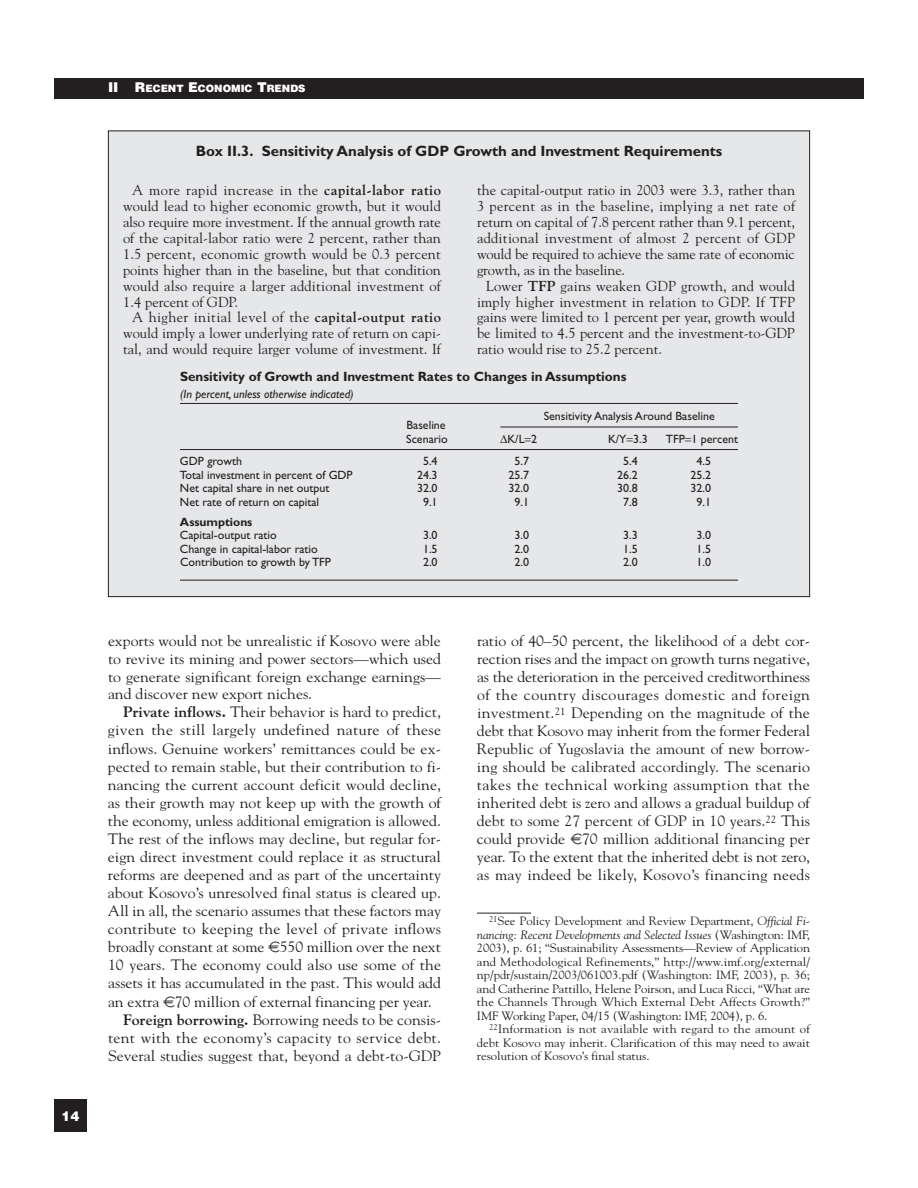
<style>
.page{position:relative;width:918px;height:1188px;background:#fff}
.page>*{position:absolute;margin:0;border:0;box-sizing:border-box;transform-origin:0 0}
.t1{font:15px/18px "Goudy";color:#231f20;text-align:justify;scale:1.05 1}
.t2{font:15px "Goudy";letter-spacing:.02em;color:#231f20;scale:1.05 1}
.t3{font:700 15px "Gill Sans";color:#231f20}
.t4{font:14.4px/15.9px "Goudy";color:#231f20;text-align:justify}
.t5{font:700 13.5px "Gill Sans";color:#231f20}
.t6{font:900 13.5px "Helvetica";color:#fff}
.t7{font:12px/13.5px "Goudy";color:#231f20;text-align:justify;scale:1.05 1}
.t8{font:12px "Gill Sans";color:#231f20}
.t9{font:italic 12px "Gill Sans";color:#231f20}
.t10{font:700 12px "Gill Sans";color:#231f20}
.t11{font:900 10.2px "Helvetica";color:#fff}
.s1{font-size:13.5px}
.s2{font-weight:700}
.s3{font-family:"Euro Logo";font-size:13.5px}
.s4{font-style:italic}
</style>
<div class="page">
<div style="left:54px;top:1100px;width:33px;height:32px;background:#231f20"></div>
<div style="left:54px;top:78px;width:810px;height:21px;background:#231f20"></div>
<div style="left:108px;top:131px;width:702px;height:466px;background:#e6e7e9"></div>
<hr style="left:180px;top:403px;width:558px;height:1px;background:#231f20">
<hr style="left:500px;top:427px;width:238px;height:1px;background:#231f20">
<hr style="left:180px;top:449px;width:558px;height:1px;background:#231f20">
<hr style="left:180px;top:580px;width:558px;height:1px;background:#231f20">
<hr style="left:477px;top:913px;width:54px;height:1px;background:#231f20">
<p class="t6" style="left:61px;top:1111px;width:20px">14</p>
<p class="t11" style="left:108px;top:85px;width:199px"><span class="s1">II R</span>ECENT <span class="s1">E</span>CONOMIC <span class="s1">T</span>RENDS</p>
<p class="t3" style="left:196px;top:145px;width:528px">Box II.3. Sensitivity Analysis of GDP Growth and Investment Requirements</p>
<p class="t4" style="left:477px;top:183px;width:320px">the capital-output ratio in 2003 were 3.3, rather than 3 percent as in the baseline, implying a net rate of return on capital of 7.8 percent rather than 9.1 percent, additional investment of almost 2 percent of GDP would be required to achieve the same rate of economic growth, as in the baseline.</p>
<p class="t4" style="left:477px;top:279px;width:320px;text-indent:9px">Lower <span class="s2">TFP</span> gains weaken GDP growth, and would imply higher investment in relation to GDP. If TFP gains were limited to 1 percent per year, growth would be limited to 4.5 percent and the investment-to-GDP ratio would rise to 25.2 percent.</p>
<p class="t5" style="left:180px;top:372px;width:448px">Sensitivity of Growth and Investment Rates to Changes in Assumptions</p>
<p class="t9" style="left:180px;top:390px;width:175px">(In percent, unless otherwise indicated)</p>
<p class="t8" style="left:406px;top:421px;width:41px">Baseline</p>
<p class="t4" style="left:123px;top:183px;width:320px;text-indent:9px">A more rapid increase in the <span class="s2">capital-labor ratio </span>would lead to higher economic growth, but it would also require more investment. If the annual growth rate of the capital-labor ratio were 2 percent, rather than 1.5 percent, economic growth would be 0.3 percent points higher than in the baseline, but that condition would also require a larger additional investment of 1.4 percent of GDP.</p>
<p class="t4" style="left:123px;top:311px;width:320px;text-indent:9px">A higher initial level of the <span class="s2">capital-output ratio </span>would imply a lower underlying rate of return on capi&shy;tal, and would require larger volume of investment. If</p>
<p class="t8" style="left:544px;top:412px;width:173px">Sensitivity Analysis Around Baseline</p>
<p class="t8" style="left:406px;top:435px;width:43px">Scenario</p>
<p class="t8" style="left:500px;top:435px;width:39px">∆K/L 2</p>
<p class="t8" style="left:608px;top:435px;width:41px">K/Y 3.3</p>
<p class="t8" style="left:666px;top:435px;width:74px">TFP 1 percent</p>
<p class="t8" style="left:180px;top:457px;width:64px">GDP growth</p>
<p class="t8" style="left:423px;top:457px;width:16px">5.4</p>
<p class="t8" style="left:515px;top:457px;width:16px">5.7</p>
<p class="t8" style="left:623px;top:457px;width:16px">5.4</p>
<p class="t8" style="left:697px;top:457px;width:16px">4.5</p>
<p class="t8" style="left:180px;top:471px;width:174px">Total investment in percent of GDP</p>
<p class="t8" style="left:417px;top:471px;width:22px">24.3</p>
<p class="t8" style="left:509px;top:471px;width:22px">25.7</p>
<p class="t8" style="left:617px;top:471px;width:22px">26.2</p>
<p class="t8" style="left:691px;top:471px;width:22px">25.2</p>
<p class="t8" style="left:180px;top:484px;width:151px">Net capital share in net output</p>
<p class="t8" style="left:417px;top:484px;width:22px">32.0</p>
<p class="t8" style="left:509px;top:484px;width:22px">32.0</p>
<p class="t8" style="left:617px;top:484px;width:22px">30.8</p>
<p class="t8" style="left:691px;top:484px;width:22px">32.0</p>
<p class="t8" style="left:180px;top:498px;width:141px">Net rate of return on capital</p>
<p class="t8" style="left:423px;top:498px;width:16px">9.1</p>
<p class="t8" style="left:515px;top:498px;width:16px">9.1</p>
<p class="t8" style="left:623px;top:498px;width:16px">7.8</p>
<p class="t8" style="left:697px;top:498px;width:16px">9.1</p>
<p class="t10" style="left:180px;top:518px;width:74px">Assumptions</p>
<p class="t8" style="left:180px;top:531px;width:98px">Capital-output ratio</p>
<p class="t8" style="left:423px;top:531px;width:16px">3.0</p>
<p class="t8" style="left:515px;top:531px;width:16px">3.0</p>
<p class="t8" style="left:623px;top:531px;width:16px">3.3</p>
<p class="t8" style="left:697px;top:531px;width:16px">3.0</p>
<p class="t8" style="left:180px;top:545px;width:139px">Change in capital-labor ratio</p>
<p class="t8" style="left:423px;top:545px;width:16px">1.5</p>
<p class="t8" style="left:515px;top:545px;width:16px">2.0</p>
<p class="t8" style="left:623px;top:545px;width:16px">1.5</p>
<p class="t8" style="left:697px;top:545px;width:16px">1.5</p>
<p class="t8" style="left:180px;top:558px;width:153px">Contribution to growth by TFP</p>
<p class="t8" style="left:423px;top:558px;width:16px">2.0</p>
<p class="t8" style="left:515px;top:558px;width:16px">2.0</p>
<p class="t8" style="left:623px;top:558px;width:16px">2.0</p>
<p class="t8" style="left:697px;top:558px;width:16px">1.0</p>
<p class="t1" style="left:108px;top:634px;width:319px">exports would not be unrealistic if Kosovo were able to revive its mining and power sectors—which used to generate significant foreign exchange earnings— and discover new export niches.</p>
<p class="t1" style="left:123px;top:704px;width:304px"><span class="s2">Private inflows.</span> Their behavior is hard to predict,</p>
<p class="t2" style="left:108px;top:724px;width:319px">given the still largely undefined nature of these</p>
<p class="t1" style="left:108px;top:740px;width:319px">inflows. Genuine workers’ remittances could be ex-</p>
<p class="t1" style="left:108px;top:759px;width:319px">pected to remain stable, but their contribution to fi-</p>
<p class="t1" style="left:108px;top:777px;width:319px">nancing the current account deficit would decline,</p>
<p class="t1" style="left:108px;top:795px;width:319px">as their growth may not keep up with the growth of</p>
<p class="t1" style="left:108px;top:813px;width:319px">the economy, unless additional emigration is allowed.</p>
<p class="t1" style="left:108px;top:831px;width:319px">The rest of the inflows may decline, but regular for-</p>
<p class="t1" style="left:108px;top:849px;width:319px">eign direct investment could replace it as structural</p>
<p class="t1" style="left:108px;top:867px;width:319px">reforms are deepened and as part of the uncertainty</p>
<p class="t1" style="left:108px;top:885px;width:319px">about Kosovo’s unresolved final status is cleared up.</p>
<p class="t1" style="left:108px;top:903px;width:319px">All in all, the scenario assumes that these factors may</p>
<p class="t1" style="left:108px;top:921px;width:319px">contribute to keeping the level of private inflows</p>
<p class="t1" style="left:108px;top:939px;width:319px">broadly constant at some <span class="s3">8</span>550 million over the next</p>
<p class="t1" style="left:108px;top:957px;width:319px">10 years. The economy could also use some of the</p>
<p class="t1" style="left:108px;top:975px;width:319px">assets it has accumulated in the past. This would add</p>
<p class="t1" style="left:108px;top:994px;width:310px">an extra <span class="s3">8</span>70 million of external financing per year.</p>
<p class="t1" style="left:123px;top:1012px;width:304px"><span class="s2">Foreign borrowing.</span> Borrowing needs to be consis-</p>
<p class="t2" style="left:108px;top:1031px;width:319px">tent with the economy’s capacity to service debt.</p>
<p class="t1" style="left:108px;top:1048px;width:319px">Several studies suggest that, beyond a debt-to-GDP</p>
<p class="t1" style="left:477px;top:633px;width:319px">ratio of 40–50 percent, the likelihood of a debt cor&shy;rection rises and the impact on growth turns negative, as the deterioration in the perceived creditworthiness of the country discourages domestic and foreign investment.<sup>21</sup> Depending on the magnitude of the debt that Kosovo may inherit from the former Federal Republic of Yugoslavia the amount of new borrow&shy;ing should be calibrated accordingly. The scenario takes the technical working assumption that the inherited debt is zero and allows a gradual buildup of debt to some 27 percent of GDP in 10 years.<sup>22</sup> This could provide <span class="s3">8</span>70 million additional financing per year. To the extent that the inherited debt is not zero, as may indeed be likely, Kosovo’s financing needs</p>
<p class="t7" style="left:477px;top:916px;width:319px;text-indent:12px"><sup>21</sup>See Policy Development and Review Department, <span class="s4">Official Fi&shy;nancing: Recent Developments and Selected Issues</span> (Washington: IMF, 2003), p. 61; “Sustainability Assessments—Review of Application and Methodological Refinements,” http://www.imf.org/external/ np/pdr/sustain/2003/061003.pdf (Washington: IMF, 2003), p. 36; and Catherine Pattillo, Helene Poirson, and Luca Ricci, “What are the Channels Through Which External Debt Affects Growth?” IMF Working Paper, 04/15 (Washington: IMF, 2004), p. 6.</p>
<p class="t7" style="left:477px;top:1024px;width:319px;text-indent:12px"><sup>22</sup>Information is not available with regard to the amount of debt Kosovo may inherit. Clarification of this may need to await resolution of Kosovo’s final status.</p>
</div>
